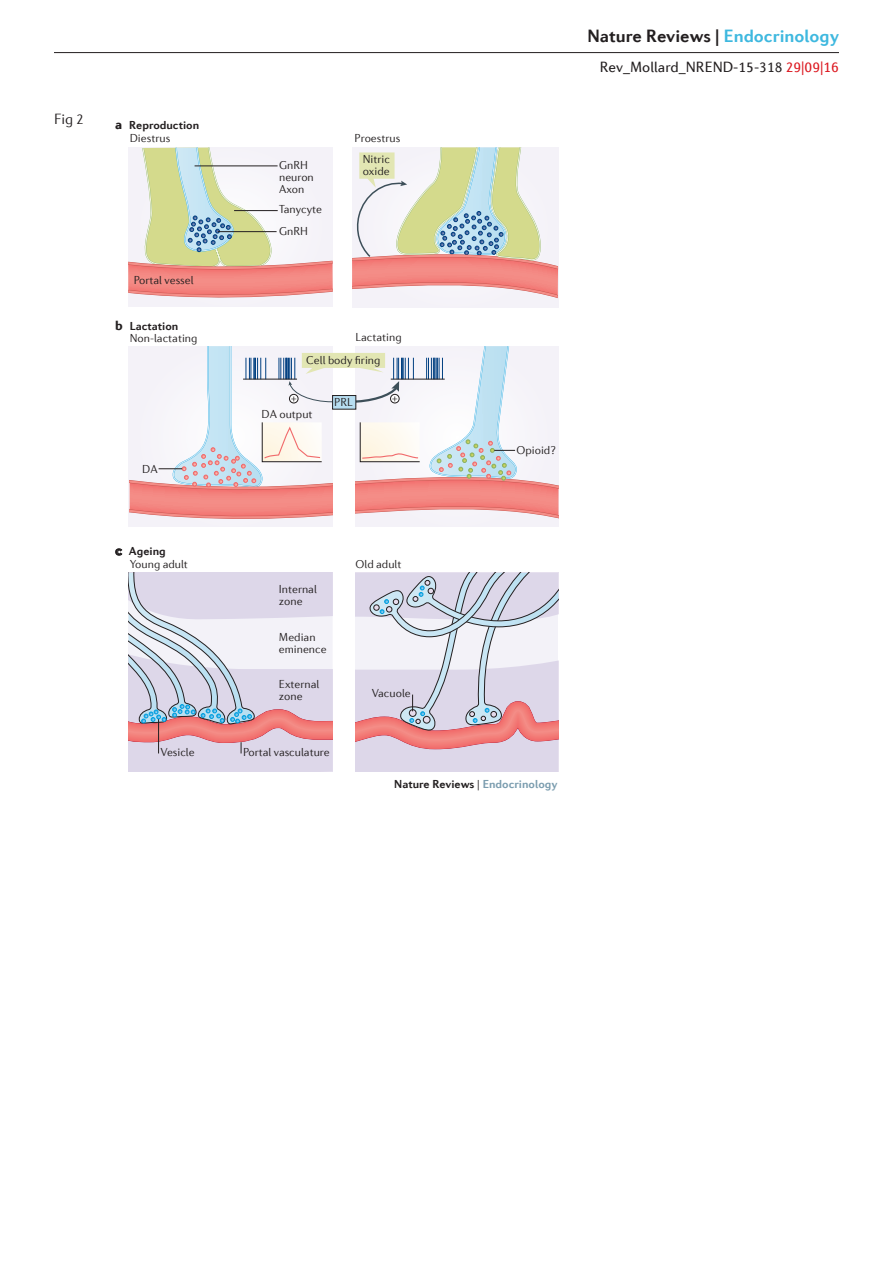
<style>
.page{position:relative;width:893px;height:1263px;background:#fff}
.page>*{position:absolute;margin:0;border:0;box-sizing:border-box;transform-origin:0 0}
.t1{font:700 18px "Diverda Sans Com";color:#231f20}
.t2{font:15px "Diverda Sans Com";color:#231f20}
.t3{font:300 15px "Diverda Sans Com";color:#231f20}
.t4{font:300 11.7px/12px "Diverda Sans Com";color:#231f20}
.t5{font:700 11.7px "Diverda Sans Com";color:#231f20}
.s1{font-weight:900;font-size:13.5px}
.s2{font-weight:300}
.s3{color:#7b9daf}
.s4{color:#3eb8df}
.s5{color:#dc1820}
</style>
<div class="page">
<div style="left:352px;top:147px;width:206px;height:160px;background:#f4f2f8"></div>
<svg style="left:352px;top:147px;width:207px;height:154px"></svg>
<svg style="left:128px;top:147px;width:205px;height:157px"></svg>
<hr style="left:218px;top:231px;width:59px;height:1px;background:#231f20">
<hr style="left:234px;top:210px;width:44px;height:1px;background:#231f20">
<hr style="left:195px;top:166px;width:83px;height:1px;background:#231f20">
<svg style="left:115px;top:548px;width:7px;height:8px"></svg>
<svg style="left:130px;top:346px;width:428px;height:180px"></svg>
<svg style="left:129px;top:573px;width:204px;height:199px"></svg>
<svg style="left:355px;top:573px;width:203px;height:198px"></svg>
<hr style="left:54px;top:52px;width:785px;height:1px;background:#231f20">
<p class="t3" style="left:54px;top:111px;width:31px">Fig 2</p>
<p class="t5" style="left:115px;top:118px;width:86px"><span class="s1">a</span> Reproduction</p>
<p class="t4" style="left:130px;top:132px;width:42px">Diestrus</p>
<p class="t4" style="left:355px;top:132px;width:47px">Proestrus</p>
<p class="t4" style="left:279px;top:159px;width:36px">GnRH neuron<br>Axon</p>
<p class="t4" style="left:363px;top:153px;width:29px">Nitric oxide</p>
<p class="t4" style="left:279px;top:203px;width:44px">Tanycyte</p>
<p class="t4" style="left:134px;top:274px;width:61px">Portal vessel</p>
<p class="t5" style="left:115px;top:319px;width:65px"><span class="s1">b</span> Lactation</p>
<p class="t4" style="left:279px;top:225px;width:30px">GnRH</p>
<p class="t4" style="left:130px;top:332px;width:69px">Non-lactating</p>
<p class="t4" style="left:356px;top:331px;width:48px">Lactating</p>
<p class="t4" style="left:306px;top:354px;width:76px">Cell body firing</p>
<p class="t4" style="left:142px;top:463px;width:17px">DA</p>
<p class="t4" style="left:291px;top:391px;width:8px">+</p>
<p class="t4" style="left:392px;top:391px;width:8px">+</p>
<p class="t4" style="left:262px;top:408px;width:53px">DA output</p>
<p class="t4" style="left:334px;top:396px;width:20px">PRL</p>
<p class="t5" style="left:115px;top:544px;width:52px"><span class="s1">c</span> Ageing</p>
<p class="t4" style="left:130px;top:558px;width:60px">Young adult</p>
<p class="t4" style="left:356px;top:558px;width:47px">Old adult</p>
<p class="t4" style="left:279px;top:583px;width:40px">Internal zone</p>
<p class="t4" style="left:279px;top:631px;width:49px">Median eminence</p>
<p class="t4" style="left:279px;top:678px;width:42px">External zone</p>
<p class="t4" style="left:161px;top:746px;width:36px">Vesicle</p>
<p class="t4" style="left:243px;top:746px;width:88px">Portal vasculature</p>
<p class="t4" style="left:372px;top:687px;width:40px">Vacuole</p>
<p class="t4" style="left:516px;top:444px;width:41px">Opioid?</p>
<p class="t5" style="left:394px;top:777px;width:165px">Nature Reviews <span class="s2">|</span> <span class="s3">Endocrinology</span></p>
<h1 class="t1" style="left:587px;top:26px;width:253px">Nature Reviews | <span class="s4">Endocrinology</span></h1>
<p class="t2" style="left:600px;top:58px;width:241px">Rev_Mollard_NREND-15-318 <span class="s5">29|09|16</span></p>
</div>
